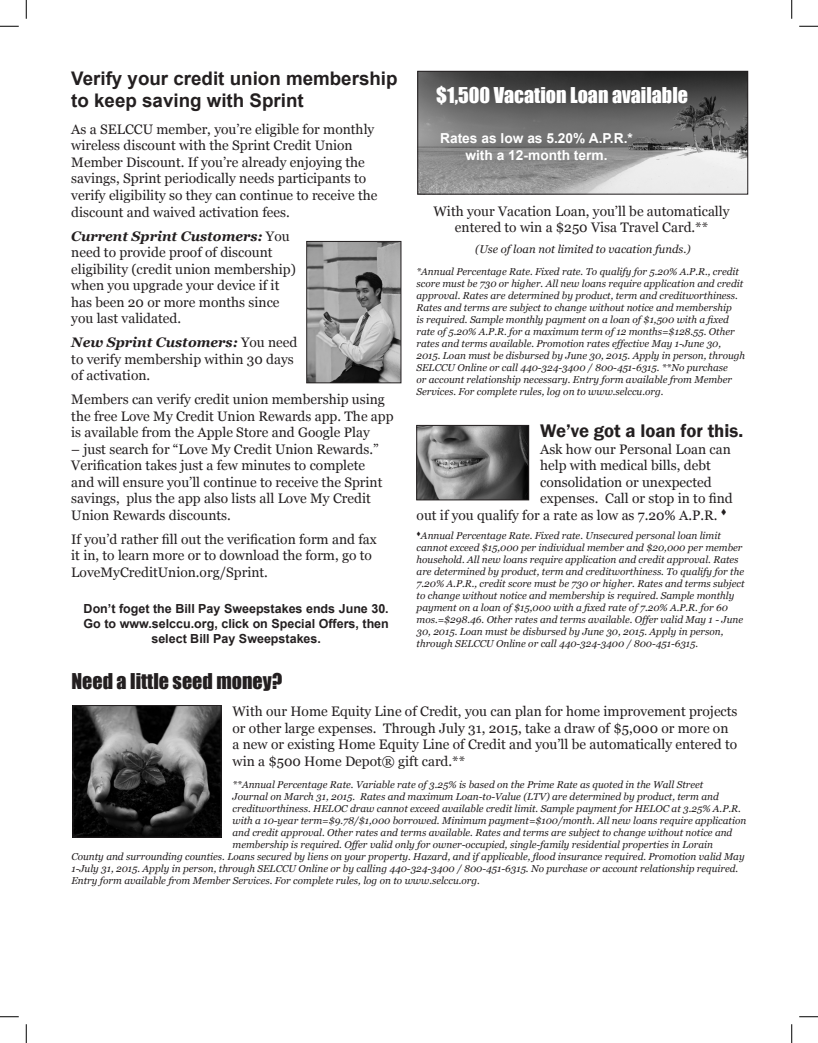
<style>
.page{position:relative;width:818px;height:1043px;background:#fff}
.page>*{position:absolute;margin:0;border:0;box-sizing:border-box;transform-origin:0 0}
.t1{font:20px "Impact";color:#fff}
.t2{font:20px "Impact";color:#231f20}
.t3{font:700 18.75px/22.5px "Arial";color:#231f20}
.t4{font:600 18.75px "Franklin Gothic";color:#231f20}
.t5{font:13.75px/16.5px "Georgia";color:#231f20}
.t6{font:700 13.75px/16.5px "Arial";color:#fff;text-align:center}
.t7{font:700 12.5px/15px "Arial";color:#231f20;text-align:center}
.t8{font:italic 11.25px "Georgia";color:#231f20}
.t9{font:italic 10px/12px "Georgia";color:#231f20}
.s1{font-weight:700;font-style:italic}
</style>
<div class="page">
<img style="left:418px;top:427px;width:109px;height:71px">
<div style="left:416px;top:425px;width:113px;height:75px;border:1px solid #231f20"></div>
<img style="left:308px;top:243px;width:91px;height:138px">
<div style="left:306px;top:241px;width:95px;height:142px;border:1px solid #231f20"></div>
<img style="left:75px;top:707px;width:144px;height:128px">
<div style="left:73px;top:705px;width:148px;height:132px;border:1px solid #231f20"></div>
<img style="left:419px;top:73px;width:326px;height:119px">
<div style="left:417px;top:71px;width:330px;height:123px;border:1px solid #231f20"></div>
<svg style="left:0;top:25px;width:19px;height:2px"></svg>
<svg style="left:799px;top:25px;width:19px;height:2px"></svg>
<svg style="left:0;top:1016px;width:19px;height:1px"></svg>
<svg style="left:799px;top:1016px;width:19px;height:1px"></svg>
<svg style="left:25px;top:0;width:2px;height:19px"></svg>
<svg style="left:25px;top:1024px;width:2px;height:18px"></svg>
<svg style="left:791px;top:0;width:1px;height:19px"></svg>
<svg style="left:791px;top:1024px;width:1px;height:18px"></svg>
<p class="t3" style="left:71px;top:68px;width:328px">Verify your credit union membership to keep saving with Sprint</p>
<p class="t5" style="left:71px;top:121px;width:307px">As a SELCCU member, you’re eligible for monthly wireless discount with the Sprint Credit Union Member Discount. If you’re already enjoying the savings, Sprint periodically needs participants to verify eligibility so they can continue to receive the discount and waived activation fees.</p>
<p class="t5" style="left:71px;top:228px;width:226px"><span class="s1">Current Sprint Customers:</span> You need to provide proof of discount eligibility (credit union membership) when you upgrade your device if it has been 20 or more months since you last validated.</p>
<p class="t5" style="left:71px;top:334px;width:228px"><span class="s1">New Sprint Customers:</span> You need to verify membership within 30 days of activation.</p>
<p class="t5" style="left:71px;top:391px;width:324px">Members can verify credit union membership using the free Love My Credit Union Rewards app. The app is available from the Apple Store and Google Play</p>
<p class="t5" style="left:71px;top:441px;width:312px">– just search for “Love My Credit Union Rewards.” Verification takes just a few minutes to complete and will ensure you’ll continue to receive the Sprint savings, plus the app also lists all Love My Credit Union Rewards discounts.</p>
<p class="t5" style="left:71px;top:531px;width:307px">If you’d rather fill out the verification form and fax it in, to learn more or to download the form, go to<br>LoveMyCreditUnion.org/Sprint.</p>
<p class="t7" style="left:84px;top:601px;width:306px">Don’t foget the Bill Pay Sweepstakes ends June 30.</p>
<p class="t7" style="left:83px;top:616px;width:307px">Go to www.selccu.org, click on Special Offers, then select Bill Pay Sweepstakes.</p>
<p class="t1" style="left:436px;top:80px;width:253px">$1,500 Vacation Loan available</p>
<p class="t6" style="left:440px;top:130px;width:194px">Rates as low as 5.20% A.P.R.* with a 12-month term.</p>
<p class="t5" style="left:433px;top:203px;width:297px;text-align:center">With your Vacation Loan, you’ll be automatically entered to win a $250 Visa Travel Card.**</p>
<p class="t8" style="left:475px;top:242px;width:217px">(Use of loan not limited to vacation funds.)</p>
<p class="t9" style="left:416px;top:266px;width:330px">*Annual Percentage Rate. Fixed rate. To qualify for 5.20% A.P.R., credit score must be 730 or higher. All new loans require application and credit approval. Rates are determined by product, term and creditworthiness.<br>Rates and terms are subject to change without notice and membership<br>is required. Sample monthly payment on a loan of $1,500 with a fixed rate of 5.20% A.P.R. for a maximum term of 12 months=$128.55. Other rates and terms available. Promotion rates effective May 1-June 30, 2015. Loan must be disbursed by June 30, 2015. Apply in person, through SELCCU Online or call 440-324-3400 / 800-451-6315. **No purchase<br>or account relationship necessary. Entry form available from Member Services. For complete rules, log on to www.selccu.org.</p>
<p class="t4" style="left:540px;top:419px;width:204px">We’ve got a loan for this.</p>
<p class="t5" style="left:540px;top:441px;width:192px">Ask how our Personal Loan can</p>
<p class="t5" style="left:540px;top:457px;width:172px">help with medical bills, debt</p>
<p class="t5" style="left:540px;top:474px;width:173px">consolidation or unexpected</p>
<p class="t5" style="left:540px;top:490px;width:194px">expenses. Call or stop in to find</p>
<p class="t5" style="left:416px;top:507px;width:312px">out if you qualify for a rate as low as 7.20% A.P.R. ▼</p>
<p class="t9" style="left:416px;top:530px;width:329px">▼Annual Percentage Rate. Fixed rate. Unsecured personal loan limit cannot exceed $15,000 per individual member and $20,000 per member household. All new loans require application and credit approval. Rates are determined by product, term and creditworthiness. To qualify for the 7.20% A.P.R., credit score must be 730 or higher. Rates and terms subject to change without notice and membership is required. Sample monthly payment on a loan of $15,000 with a fixed rate of 7.20% A.P.R. for 60 mos.=$298.46. Other rates and terms available. Offer valid May 1 - June 30, 2015. Loan must be disbursed by June 30, 2015. Apply in person, through SELCCU Online or call 440-324-3400 / 800-451-6315.</p>
<p class="t2" style="left:71px;top:666px;width:212px">Need a little seed money?</p>
<p class="t5" style="left:232px;top:703px;width:506px">With our Home Equity Line of Credit, you can plan for home improvement projects or other large expenses. Through July 31, 2015, take a draw of $5,000 or more on a new or existing Home Equity Line of Credit and you’ll be automatically entered to win a $500 Home Depot® gift card.**</p>
<p class="t9" style="left:232px;top:778px;width:472px">**Annual Percentage Rate. Variable rate of 3.25% is based on the Prime Rate as quoted in the Wall Street</p>
<p class="t9" style="left:232px;top:790px;width:488px">Journal on March 31, 2015. Rates and maximum Loan-to-Value (LTV) are determined by product, term and</p>
<p class="t9" style="left:232px;top:802px;width:510px">creditworthiness. HELOC draw cannot exceed available credit limit. Sample payment for HELOC at 3.25% A.P.R.</p>
<p class="t9" style="left:232px;top:814px;width:515px">with a 10-year term=$9.78/$1,000 borrowed. Minimum payment=$100/month. All new loans require application</p>
<p class="t9" style="left:232px;top:826px;width:501px">and credit approval. Other rates and terms available. Rates and terms are subject to change without notice and</p>
<p class="t9" style="left:232px;top:838px;width:482px">membership is required. Offer valid only for owner-occupied, single-family residential properties in Lorain</p>
<p class="t9" style="left:71px;top:850px;width:674px">County and surrounding counties. Loans secured by liens on your property. Hazard, and if applicable, flood insurance required. Promotion valid May</p>
<p class="t9" style="left:71px;top:862px;width:668px">1-July 31, 2015. Apply in person, through SELCCU Online or by calling 440-324-3400 / 800-451-6315. No purchase or account relationship required.</p>
<p class="t9" style="left:71px;top:874px;width:410px">Entry form available from Member Services. For complete rules, log on to www.selccu.org.</p>
</div>
